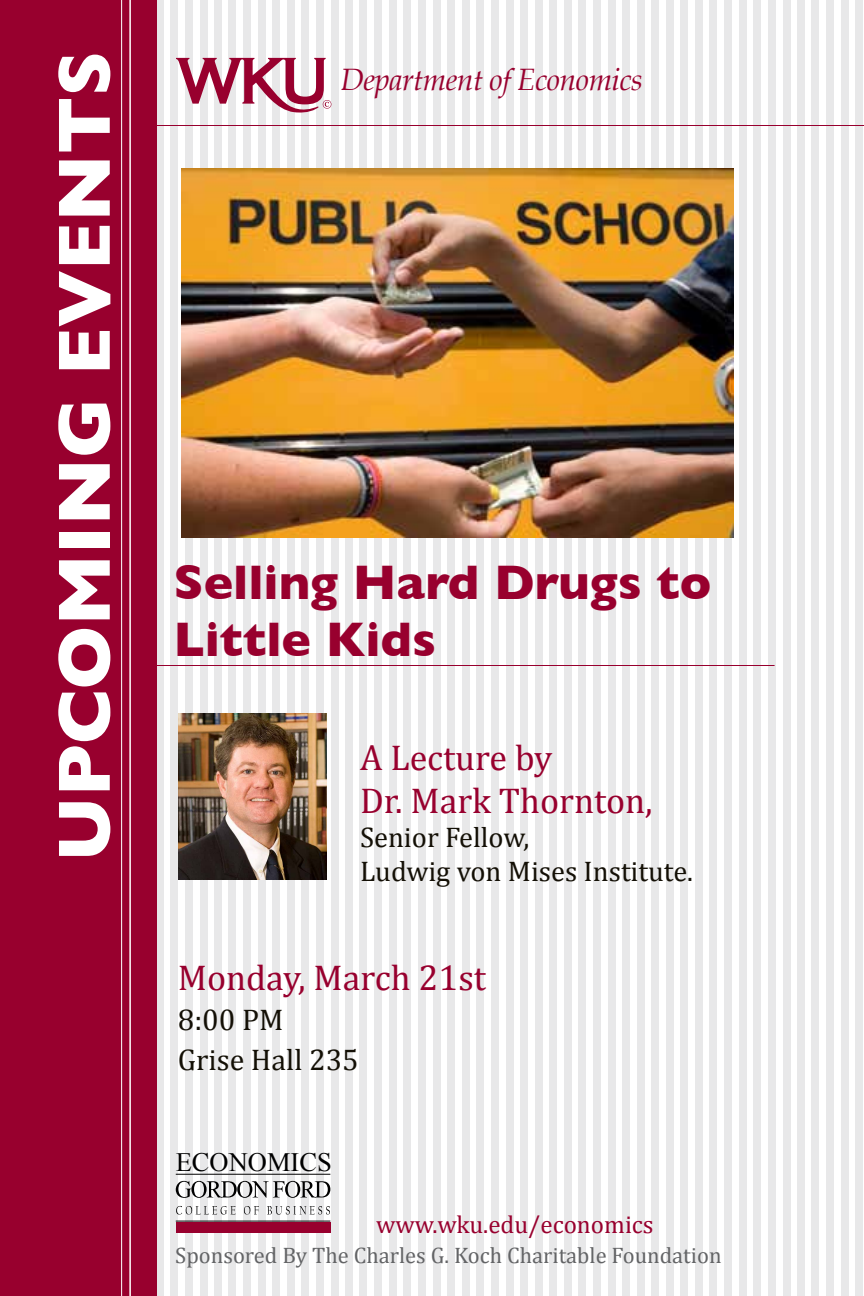
<style>
.page{position:relative;width:864px;height:1296px;background:#fff}
.page>*{position:absolute;margin:0;border:0;box-sizing:border-box;transform-origin:0 0}
.t1{font:700 75px "Gill Sans";color:#fff}
.t2{font:700 49.5px/57.5px "Gill Sans";color:#98002e}
.t3{font:36px/43.2px "Cambria";color:#98002e}
.t4{font:italic 30.2px "Palatino";letter-spacing:-.02em;color:#98002e}
.t5{font:30px/40px "Cambria";color:#141006}
.t6{font:28.5px/34.2px "Cambria";color:#141006}
.t7{font:26.5px "Times New Roman";color:#000}
.t8{font:25px "Cambria";color:#98002e}
.t9{font:22.5px "Cambria";color:#636466}
</style>
<div class="page">
<div style="left:856px;top:0;width:7px;height:1296px;background:#e8e8e9"></div>
<div style="left:841px;top:0;width:7px;height:1296px;background:#e8e8e9"></div>
<div style="left:826px;top:0;width:7px;height:1296px;background:#e8e8e9"></div>
<div style="left:812px;top:0;width:7px;height:1296px;background:#e8e8e9"></div>
<div style="left:797px;top:0;width:8px;height:1296px;background:#e8e8e9"></div>
<div style="left:783px;top:0;width:7px;height:1296px;background:#e8e8e9"></div>
<div style="left:768px;top:0;width:7px;height:1296px;background:#e8e8e9"></div>
<div style="left:754px;top:0;width:7px;height:1296px;background:#e8e8e9"></div>
<div style="left:739px;top:0;width:7px;height:1296px;background:#e8e8e9"></div>
<div style="left:725px;top:0;width:7px;height:1296px;background:#e8e8e9"></div>
<div style="left:710px;top:0;width:7px;height:1296px;background:#e8e8e9"></div>
<div style="left:695px;top:0;width:7px;height:1296px;background:#e8e8e9"></div>
<div style="left:681px;top:0;width:7px;height:1296px;background:#e8e8e9"></div>
<div style="left:666px;top:0;width:8px;height:1296px;background:#e8e8e9"></div>
<div style="left:652px;top:0;width:7px;height:1296px;background:#e8e8e9"></div>
<div style="left:637px;top:0;width:7px;height:1296px;background:#e8e8e9"></div>
<div style="left:623px;top:0;width:7px;height:1296px;background:#e8e8e9"></div>
<div style="left:608px;top:0;width:7px;height:1296px;background:#e8e8e9"></div>
<div style="left:593px;top:0;width:7px;height:1296px;background:#e8e8e9"></div>
<div style="left:579px;top:0;width:7px;height:1296px;background:#e8e8e9"></div>
<div style="left:564px;top:0;width:8px;height:1296px;background:#e8e8e9"></div>
<div style="left:550px;top:0;width:7px;height:1296px;background:#e8e8e9"></div>
<div style="left:535px;top:0;width:7px;height:1296px;background:#e8e8e9"></div>
<div style="left:521px;top:0;width:7px;height:1296px;background:#e8e8e9"></div>
<div style="left:506px;top:0;width:7px;height:1296px;background:#e8e8e9"></div>
<div style="left:492px;top:0;width:7px;height:1296px;background:#e8e8e9"></div>
<div style="left:477px;top:0;width:7px;height:1296px;background:#e8e8e9"></div>
<div style="left:462px;top:0;width:7px;height:1296px;background:#e8e8e9"></div>
<div style="left:448px;top:0;width:7px;height:1296px;background:#e8e8e9"></div>
<div style="left:433px;top:0;width:7px;height:1296px;background:#e8e8e9"></div>
<div style="left:418px;top:0;width:7px;height:1296px;background:#e8e8e9"></div>
<div style="left:404px;top:0;width:7px;height:1296px;background:#e8e8e9"></div>
<div style="left:389px;top:0;width:7px;height:1296px;background:#e8e8e9"></div>
<div style="left:375px;top:0;width:7px;height:1296px;background:#e8e8e9"></div>
<div style="left:360px;top:0;width:7px;height:1296px;background:#e8e8e9"></div>
<div style="left:345px;top:0;width:8px;height:1296px;background:#e8e8e9"></div>
<div style="left:331px;top:0;width:7px;height:1296px;background:#e8e8e9"></div>
<div style="left:317px;top:0;width:7px;height:1296px;background:#e8e8e9"></div>
<div style="left:302px;top:0;width:7px;height:1296px;background:#e8e8e9"></div>
<div style="left:287px;top:0;width:7px;height:1296px;background:#e8e8e9"></div>
<div style="left:273px;top:0;width:7px;height:1296px;background:#e8e8e9"></div>
<div style="left:258px;top:0;width:7px;height:1296px;background:#e8e8e9"></div>
<div style="left:243px;top:0;width:8px;height:1296px;background:#e8e8e9"></div>
<div style="left:229px;top:0;width:7px;height:1296px;background:#e8e8e9"></div>
<div style="left:215px;top:0;width:7px;height:1296px;background:#e8e8e9"></div>
<div style="left:200px;top:0;width:7px;height:1296px;background:#e8e8e9"></div>
<div style="left:185px;top:0;width:7px;height:1296px;background:#e8e8e9"></div>
<div style="left:171px;top:0;width:7px;height:1296px;background:#e8e8e9"></div>
<div style="left:156px;top:0;width:7px;height:1296px;background:#e8e8e9"></div>
<div style="left:0;top:0;width:157px;height:1296px;background:#98002e"></div>
<hr style="left:121px;top:0;width:1px;height:1296px;background:#fff">
<svg style="left:176px;top:58px;width:155px;height:55px"></svg>
<hr style="left:129px;top:0;width:2px;height:1296px;background:#fff">
<hr style="left:154px;top:125px;width:710px;height:1px;background:#98002e">
<hr style="left:155px;top:665px;width:620px;height:1px;background:#98002e">
<svg style="left:176px;top:1181px;width:154px;height:17px"></svg>
<hr style="left:176px;top:1221px;width:154px;height:1px;background:#000">
<hr style="left:176px;top:1174px;width:154px;height:1px;background:#000">
<div style="left:176px;top:1223px;width:155px;height:10px;background:#98002e"></div>
<svg style="left:176px;top:1206px;width:60px;height:9px"></svg>
<svg style="left:244px;top:1206px;width:15px;height:9px"></svg>
<svg style="left:267px;top:1206px;width:63px;height:9px"></svg>
<img style="left:178px;top:713px;width:149px;height:167px">
<img style="left:181px;top:169px;width:552px;height:369px">
<h1 class="t1" style="left:41px;top:862px;width:803px;rotate:-90deg">Upcoming Events</h1>
<h3 class="t4" style="left:341px;top:56px;width:304px">Department of Economics</h3>
<h2 class="t2" style="left:174px;top:553px;width:539px">Selling Hard Drugs to<br>Little Kids</h2>
<h3 class="t3" style="left:360px;top:736px;width:294px">A Lecture by<br>Dr. Mark Thornton,</h3>
<p class="t6" style="left:360px;top:820px;width:335px">Senior Fellow,<br>Ludwig von Mises Institute.</p>
<h3 class="t3" style="left:178px;top:956px;width:310px">Monday, March 21st</h3>
<h3 class="t5" style="left:178px;top:999px;width:183px">8:00 PM<br>Grise Hall 235</h3>
<p class="t7" style="left:176px;top:1144px;width:157px">ECONOMICS</p>
<p class="t8" style="left:376px;top:1210px;width:279px">www.wku.edu/economics</p>
<p class="t9" style="left:175px;top:1242px;width:548px">Sponsored By The Charles G. Koch Charitable Foundation</p>
</div>
